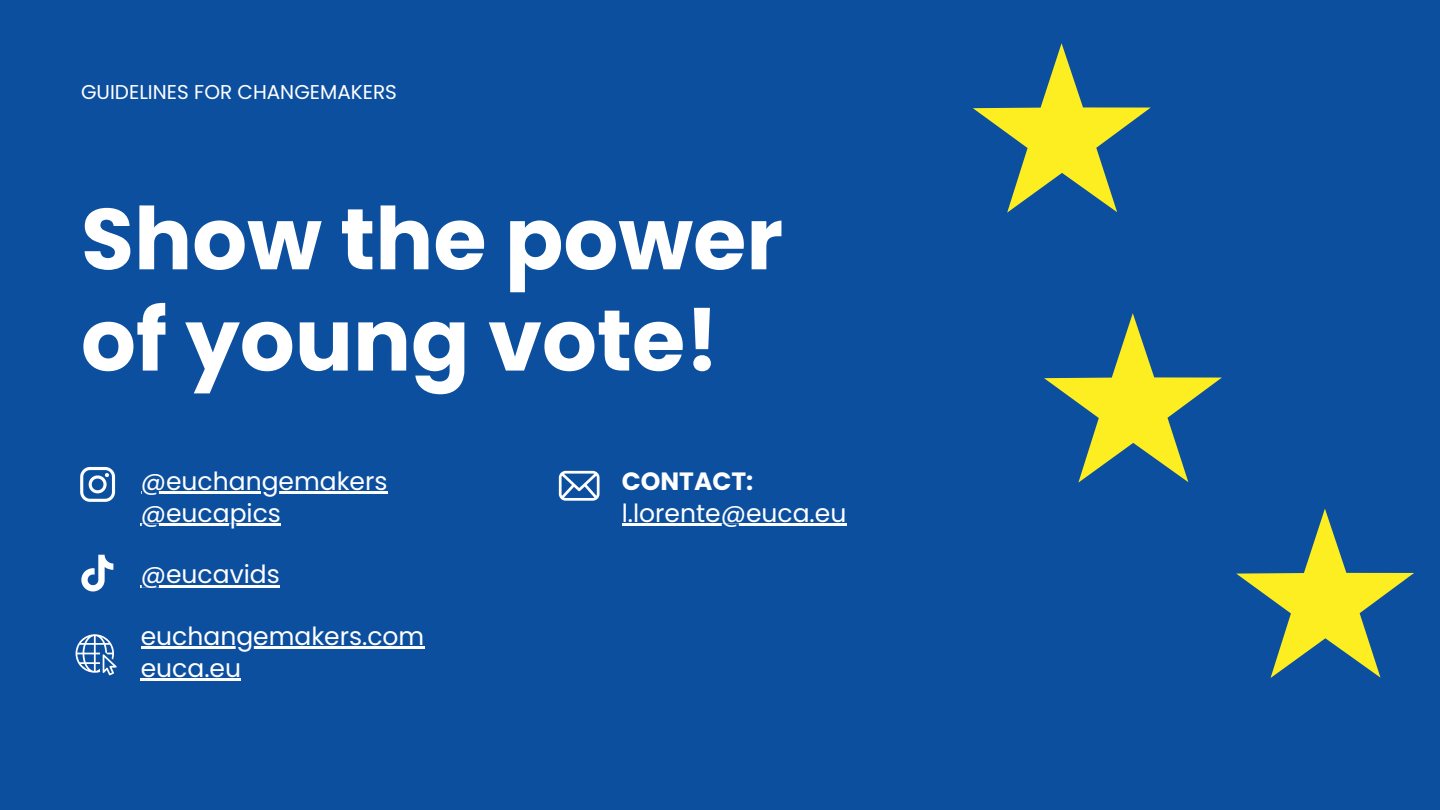
<style>
.page{position:relative;width:1440px;height:810px;background:#0d4f9f}
.page>*{position:absolute;margin:0;border:0;box-sizing:border-box;transform-origin:0 0}
.t1{font:700 86.3px/101.2px "Poppins";color:#fff}
.t2{font:25px/32.5px "Poppins";color:#fff}
.t3{font:700 25px "Poppins";color:#fff}
.t4{font:20px "Poppins";color:#fff}
</style>
<div class="page">
<svg style="left:1236px;top:509px;width:178px;height:169px"></svg>
<svg style="left:1044px;top:313px;width:178px;height:170px"></svg>
<svg style="left:973px;top:43px;width:178px;height:170px"></svg>
<svg style="left:80px;top:467px;width:36px;height:35px"></svg>
<svg style="left:81px;top:555px;width:32px;height:37px"></svg>
<svg style="left:76px;top:634px;width:41px;height:41px"></svg>
<svg style="left:559px;top:471px;width:40px;height:30px"></svg>
<hr style="left:141px;top:646px;width:283px;height:2px;background:#fff">
<hr style="left:141px;top:679px;width:100px;height:2px;background:#fff">
<hr style="left:141px;top:491px;width:246px;height:2px;background:#fff">
<hr style="left:622px;top:524px;width:224px;height:2px;background:#fff">
<hr style="left:141px;top:524px;width:140px;height:2px;background:#fff">
<hr style="left:141px;top:585px;width:139px;height:2px;background:#fff">
<p class="t4" style="left:81px;top:78px;width:317px">GUIDELINES FOR CHANGEMAKERS</p>
<h1 class="t1" style="left:81px;top:189px;width:704px">Show the power of young vote!</h1>
<p class="t2" style="left:141px;top:465px;width:248px">@euchangemakers</p>
<p class="t2" style="left:141px;top:497px;width:142px">@eucapics</p>
<p class="t2" style="left:141px;top:558px;width:141px">@eucavids</p>
<p class="t2" style="left:141px;top:620px;width:285px">euchangemakers.com euca.eu</p>
<p class="t3" style="left:622px;top:463px;width:133px">CONTACT:</p>
<p class="t2" style="left:622px;top:497px;width:226px">l.lorente@euca.eu</p>
</div>
